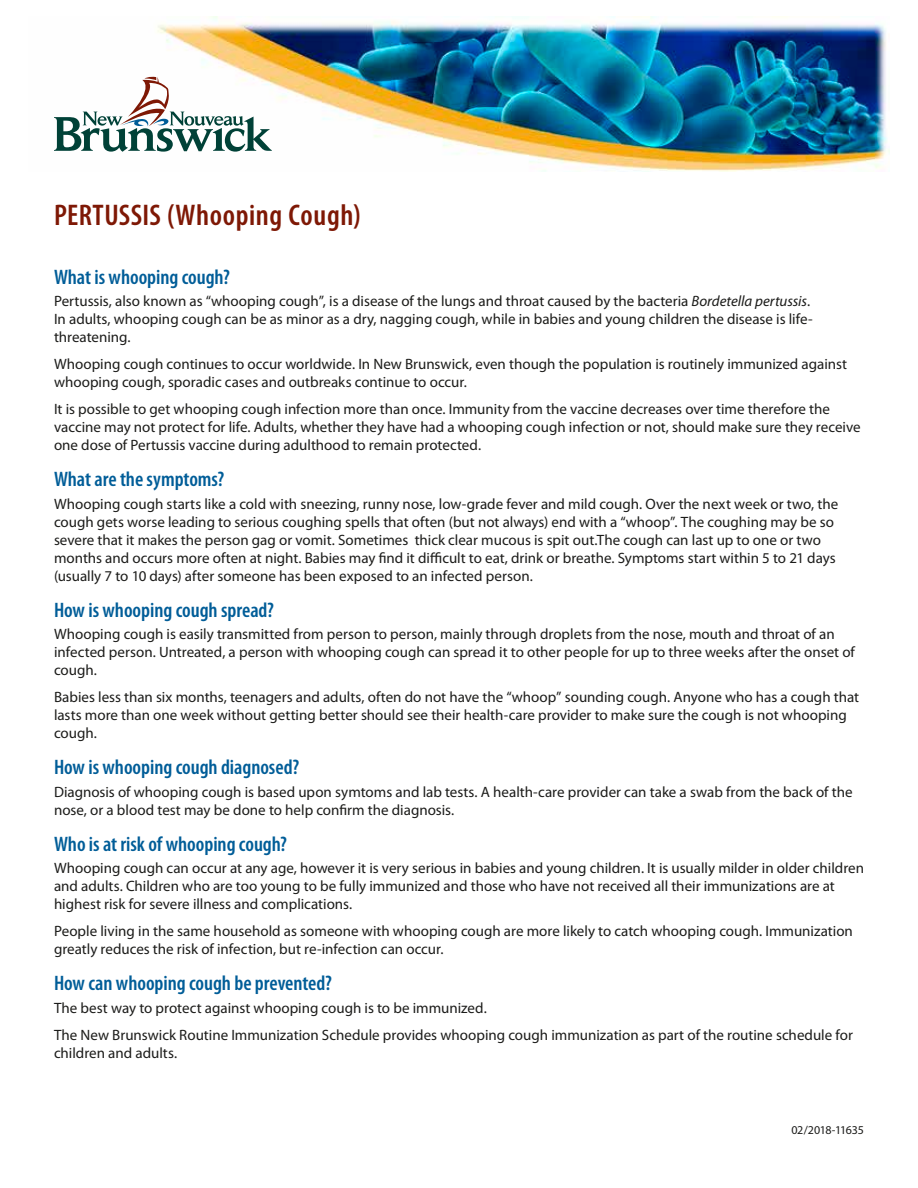
<style>
.page{position:relative;width:918px;height:1188px;background:#fff}
.page>*{position:absolute;margin:0;border:0;box-sizing:border-box;transform-origin:0 0}
.t1{font:600 condensed 30px "Myriad Pro";letter-spacing:.02em;color:#7e1805}
.t2{font:600 condensed 21px "Myriad Pro";color:#005d98}
.t3{font:15px/18px "Myriad Pro";color:#1c1c1a}
.t4{font:12px "Myriad Pro";letter-spacing:-.025em;color:#1c1c1a}
.s1{font-style:italic}
</style>
<div class="page">
<img style="left:157px;top:16px;width:733px;height:155px">
<svg style="left:54px;top:76px;width:218px;height:76px"></svg>
<h1 class="t1" style="left:54px;top:199px;width:308px">PERTUSSIS (Whooping Cough)</h1>
<h2 class="t2" style="left:54px;top:265px;width:177px">What is whooping cough?</h2>
<p class="t3" style="left:54px;top:292px;width:760px">Pertussis, also known as “whooping cough”, is a disease of the lungs and throat caused by the bacteria <span class="s1">Bordetella pertussis</span>.<br>In adults, whooping cough can be as minor as a dry, nagging cough, while in babies and young children the disease is life&shy;threatening.</p>
<p class="t3" style="left:54px;top:355px;width:795px">Whooping cough continues to occur worldwide. In New Brunswick, even though the population is routinely immunized against whooping cough, sporadic cases and outbreaks continue to occur.</p>
<p class="t3" style="left:54px;top:400px;width:808px">It is possible to get whooping cough infection more than once. Immunity from the vaccine decreases over time therefore the vaccine may not protect for life. Adults, whether they have had a whooping cough infection or not, should make sure they receive one dose of Pertussis vaccine during adulthood to remain protected.</p>
<h2 class="t2" style="left:54px;top:468px;width:172px">What are the symptoms?</h2>
<p class="t3" style="left:54px;top:495px;width:786px">Whooping cough starts like a cold with sneezing, runny nose, low-grade fever and mild cough. Over the next week or two, the cough gets worse leading to serious coughing spells that often (but not always) end with a “whoop”. The coughing may be so severe that it makes the person gag or vomit. Sometimes thick clear mucous is spit out.The cough can last up to one or two months and occurs more often at night. Babies may find it difficult to eat, drink or breathe. Symptoms start within 5 to 21 days (usually 7 to 10 days) after someone has been exposed to an infected person.</p>
<h2 class="t2" style="left:54px;top:598px;width:221px">How is whooping cough spread?</h2>
<p class="t3" style="left:54px;top:625px;width:803px">Whooping cough is easily transmitted from person to person, mainly through droplets from the nose, mouth and throat of an infected person. Untreated, a person with whooping cough can spread it to other people for up to three weeks after the onset of cough.</p>
<p class="t3" style="left:54px;top:688px;width:807px">Babies less than six months, teenagers and adults, often do not have the “whoop” sounding cough. Anyone who has a cough that lasts more than one week without getting better should see their health-care provider to make sure the cough is not whooping cough.</p>
<h2 class="t2" style="left:54px;top:756px;width:247px">How is whooping cough diagnosed?</h2>
<p class="t3" style="left:54px;top:783px;width:800px">Diagnosis of whooping cough is based upon symtoms and lab tests. A health-care provider can take a swab from the back of the nose, or a blood test may be done to help confirm the diagnosis.</p>
<h2 class="t2" style="left:54px;top:832px;width:235px">Who is at risk of whooping cough?</h2>
<p class="t3" style="left:54px;top:859px;width:812px">Whooping cough can occur at any age, however it is very serious in babies and young children. It is usually milder in older children and adults. Children who are too young to be fully immunized and those who have not received all their immunizations are at highest risk for severe illness and complications.</p>
<p class="t3" style="left:54px;top:922px;width:800px">People living in the same household as someone with whooping cough are more likely to catch whooping cough. Immunization greatly reduces the risk of infection, but re-infection can occur.</p>
<h2 class="t2" style="left:54px;top:972px;width:279px">How can whooping cough be prevented?</h2>
<p class="t3" style="left:54px;top:994px;width:801px;line-height:27px">The best way to protect against whooping cough is to be immunized.<br>The New Brunswick Routine Immunization Schedule provides whooping cough immunization as part of the routine schedule for</p>
<p class="t3" style="left:54px;top:1044px;width:125px">children and adults.</p>
<p class="t4" style="left:791px;top:1123px;width:74px">02/2018-11635</p>
</div>
